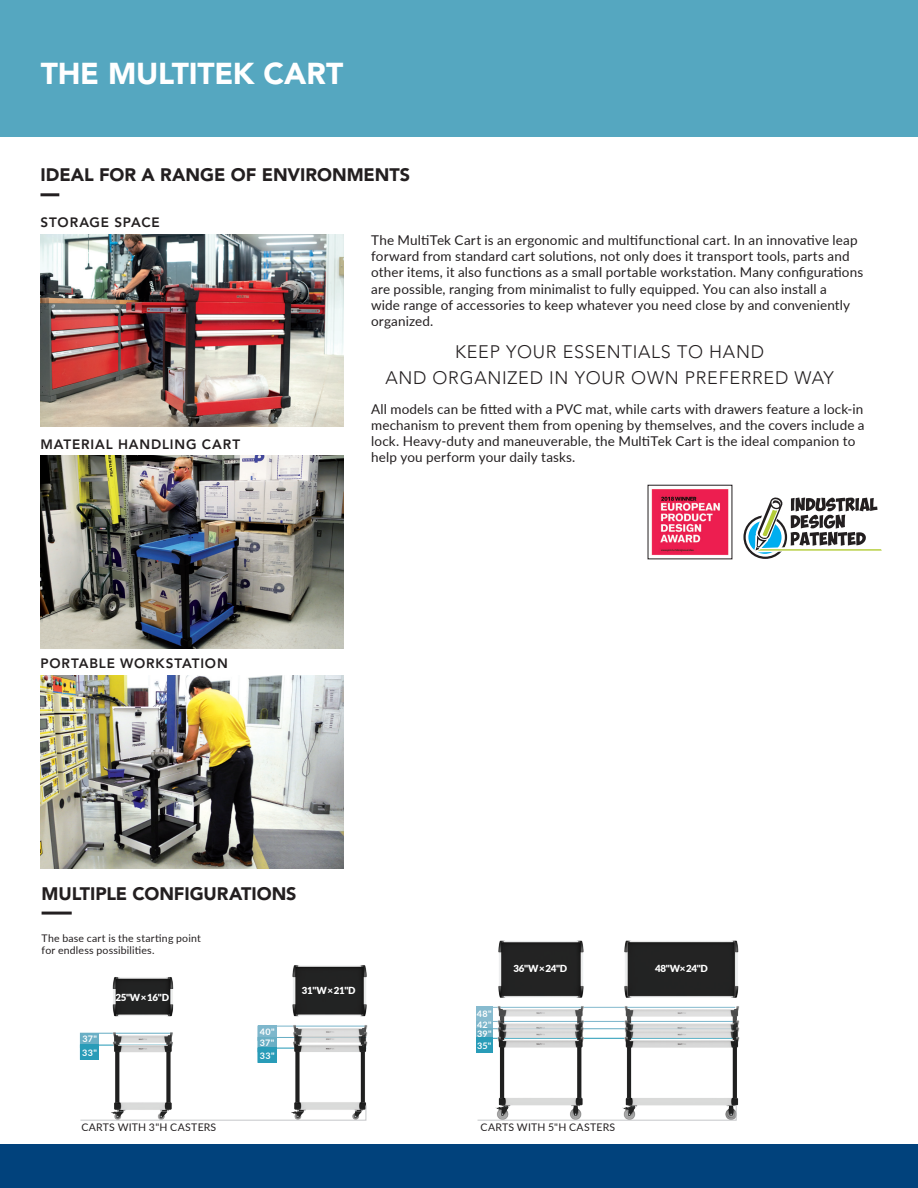
<style>
.page{position:relative;width:918px;height:1188px;background:#fff}
.page>*{position:absolute;margin:0;border:0;box-sizing:border-box;transform-origin:0 0}
.Titre_Interieur{font:900 30px "Avenir LT Std";letter-spacing:-.01em;color:#fff}
.Accroches{font:300 18px/25.5px "Avenir LT Std";letter-spacing:.04em;color:#231f20;text-align:center}
.Intertitres{font:900 18px "Avenir LT Std";letter-spacing:-.005em;color:#231f20}
.Texte_courant{font:13.5px/16.2px "Lato";letter-spacing:.01em;color:#231f20}
.Produits{font:800 13.5px "Avenir LT Std";letter-spacing:.06em;color:#231f20}
.Coordonnées_perso{font:10.5px/12px "Lato";letter-spacing:.02em;color:#231f20}
.Dimension{font:900 9.75px "Lato";letter-spacing:-.03em;color:#fff}
.Explications_centrée{font:700 9px "Lato";letter-spacing:.025em;color:#fff}
</style>
<div class="page">
<div style="left:0;top:1144px;width:918px;height:44px;background:#01427c"></div>
<div style="left:0;top:0;width:918px;height:136px;background:#55a7c0"></div>
<img style="left:41px;top:456px;width:302px;height:192px">
<img style="left:40px;top:676px;width:303px;height:192px">
<img style="left:40px;top:234px;width:303px;height:193px">
<hr style="left:40px;top:193px;width:19px;height:3px;background:#231f20">
<img style="left:651px;top:489px;width:78px;height:67px">
<svg style="left:745px;top:516px;width:41px;height:42px"></svg>
<div style="left:743px;top:515px;width:44px;height:44px;border:2px solid #231f20;border-radius:50%"></div>
<svg style="left:748px;top:521px;width:34px;height:33px"></svg>
<svg style="left:754px;top:497px;width:128px;height:56px"></svg>
<hr style="left:42px;top:912px;width:30px;height:3px;background:#231f20">
<div style="left:476px;top:1021px;width:17px;height:8px;background:#7eb7cc"></div>
<div style="left:476px;top:1028px;width:17px;height:10px;background:#6aafc5"></div>
<div style="left:476px;top:1038px;width:17px;height:15px;background:#299cb8"></div>
<svg style="left:257px;top:1025px;width:8px;height:38px"></svg>
<div style="left:258px;top:1048px;width:18px;height:15px;background:#299cb8"></div>
<svg style="left:605px;top:1006px;width:14px;height:33px"></svg>
<div style="left:476px;top:1007px;width:17px;height:14px;background:#87bbcf"></div>
<img style="left:80px;top:1032px;width:93px;height:72px">
<img style="left:112px;top:977px;width:62px;height:40px">
<img style="left:292px;top:965px;width:75px;height:43px">
<img style="left:498px;top:940px;width:86px;height:58px">
<img style="left:624px;top:940px;width:115px;height:58px">
<img style="left:265px;top:1008px;width:103px;height:96px">
<img style="left:477px;top:1006px;width:128px;height:98px">
<img style="left:619px;top:1006px;width:121px;height:100px">
<svg style="left:477px;top:1104px;width:260px;height:17px"></svg>
<svg style="left:80px;top:1104px;width:287px;height:17px"></svg>
<p class="Titre_Interieur" style="left:41px;top:55px;width:304px">THE MULTITEK CART</p>
<p class="Intertitres" style="left:40px;top:164px;width:371px">IDEAL FOR A RANGE OF ENVIRONMENTS</p>
<p class="Produits" style="left:40px;top:215px;width:121px">STORAGE SPACE</p>
<p class="Produits" style="left:40px;top:436px;width:201px">MATERIAL HANDLING CART</p>
<p class="Produits" style="left:40px;top:655px;width:189px">PORTABLE WORKSTATION</p>
<p class="Texte_courant" style="left:371px;top:232px;width:494px">The MultiTek Cart is an ergonomic and multifunctional cart. In an innovative leap forward from standard cart solutions, not only does it transport tools, parts and other items, it also functions as a small portable workstation. Many configurations are possible, ranging from minimalist to fully equipped. You can also install a<br>wide range of accessories to keep whatever you need close by and conveniently organized.</p>
<p class="Accroches" style="left:385px;top:339px;width:450px">KEEP YOUR ESSENTIALS TO HAND<br>AND ORGANIZED IN YOUR OWN PREFERRED WAY</p>
<p class="Texte_courant" style="left:371px;top:400px;width:495px">All models can be fitted with a PVC mat, while carts with drawers feature a lock-in mechanism to prevent them from opening by themselves, and the covers include a lock. Heavy-duty and maneuverable, the MultiTek Cart is the ideal companion to help you perform your daily tasks.</p>
<p class="Intertitres" style="left:42px;top:882px;width:257px">MULTIPLE CONFIGURATIONS</p>
<p class="Coordonnées_perso" style="left:42px;top:931px;width:161px">The base cart is the starting point for endless possibilities.</p>
<p class="Explications_centrée" style="left:82px;top:1032px;width:16px">37"</p>
<p class="Dimension" style="left:115px;top:990px;width:55px">25"W × 16"D</p>
<p class="Explications_centrée" style="left:260px;top:1026px;width:16px">40"</p>
<p class="Explications_centrée" style="left:260px;top:1037px;width:16px">37"</p>
<p class="Explications_centrée" style="left:82px;top:1046px;width:16px">33"</p>
<p class="Explications_centrée" style="left:260px;top:1049px;width:16px">33"</p>
<p class="Dimension" style="left:302px;top:983px;width:55px">31"W × 21"D</p>
<p class="Explications_centrée" style="left:477px;top:1008px;width:16px">48"</p>
<p class="Explications_centrée" style="left:477px;top:1018px;width:16px">42"</p>
<p class="Explications_centrée" style="left:477px;top:1027px;width:16px">39"</p>
<p class="Explications_centrée" style="left:477px;top:1039px;width:16px">35"</p>
<p class="Dimension" style="left:514px;top:961px;width:55px">36"W × 24"D</p>
<p class="Dimension" style="left:655px;top:961px;width:54px">48"W× 24"D</p>
<p class="Coordonnées_perso" style="left:81px;top:1121px;width:136px">CARTS WITH 3"H CASTERS</p>
<p class="Coordonnées_perso" style="left:481px;top:1121px;width:136px">CARTS WITH 5"H CASTERS</p>
</div>
